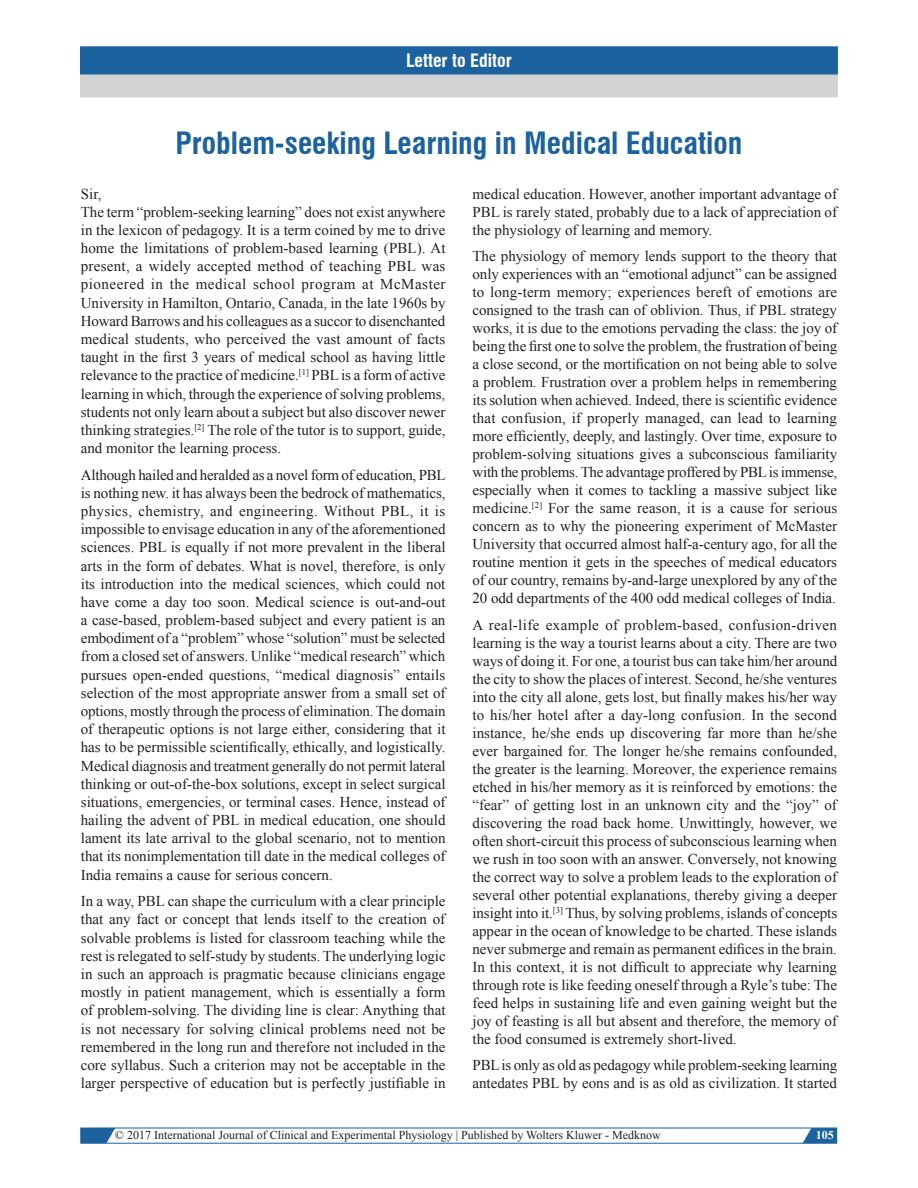
<style>
.page{position:relative;width:918px;height:1188px;background:#fff}
.page>*{position:absolute;margin:0;border:0;box-sizing:border-box;transform-origin:0 0}
.AT{font:700 condensed 30px "Swiss 721 BT";color:#1c629e}
.AH{font:700 condensed 18px "Swiss 721 BT";color:#fff}
.TX{font:15px/18.1px "Times New Roman";color:#231f20;text-align:justify}
.t1{font:12px "Times New Roman";color:#231f20}
.t2{font:700 12px "Times New Roman";color:#fff}
</style>
<div class="page">
<svg style="left:80px;top:1128px;width:758px;height:16px"></svg>
<div style="left:80px;top:46px;width:758px;height:51px;background:#d1d2d4"></div>
<div style="left:81px;top:47px;width:756px;height:27px;background:#1c629e"></div>
<div style="left:80px;top:46px;width:758px;height:29px;border:2px solid #1c629e"></div>
<p class="AH" style="left:406px;top:50px;width:107px">Letter to Editor</p>
<p class="AT" style="left:176px;top:125px;width:568px">Problem‑seeking Learning in Medical Education</p>
<p class="TX" style="left:81px;top:184px;width:22px">Sir,</p>
<p class="TX" style="left:81px;top:202px;width:366px">The term “problem‑seeking learning” does not exist anywhere in the lexicon of pedagogy. It is a term coined by me to drive home the limitations of problem‑based learning (PBL). At present, a widely accepted method of teaching PBL was pioneered in the medical school program at McMaster University in Hamilton, Ontario, Canada, in the late 1960s by Howard Barrows and his colleagues as a succor to disenchanted medical students, who perceived the vast amount of facts taught in the first 3 years of medical school as having little relevance to the practice of medicine.<sup>[1]</sup> PBL is a form of active learning in which, through the experience of solving problems, students not only learn about a subject but also discover newer thinking strategies.<sup>[2]</sup> The role of the tutor is to support, guide, and monitor the learning process.</p>
<p class="TX" style="left:81px;top:465px;width:366px">Although hailed and heralded as a novel form of education, PBL is nothing new. it has always been the bedrock of mathematics, physics, chemistry, and engineering. Without PBL, it is impossible to envisage education in any of the aforementioned sciences. PBL is equally if not more prevalent in the liberal arts in the form of debates. What is novel, therefore, is only its introduction into the medical sciences, which could not have come a day too soon. Medical science is out‑and‑out a case‑based, problem‑based subject and every patient is an embodiment of a “problem” whose “solution” must be selected from a closed set of answers. Unlike “medical research” which pursues open‑ended questions, “medical diagnosis” entails selection of the most appropriate answer from a small set of options, mostly through the process of elimination. The domain of therapeutic options is not large either, considering that it has to be permissible scientifically, ethically, and logistically.<br>Medical diagnosis and treatment generally do not permit lateral thinking or out‑of‑the‑box solutions, except in select surgical situations, emergencies, or terminal cases. Hence, instead of hailing the advent of PBL in medical education, one should lament its late arrival to the global scenario, not to mention that its nonimplementation till date in the medical colleges of India remains a cause for serious concern.</p>
<p class="TX" style="left:81px;top:892px;width:366px">In a way, PBL can shape the curriculum with a clear principle that any fact or concept that lends itself to the creation of solvable problems is listed for classroom teaching while the rest is relegated to self‑study by students. The underlying logic in such an approach is pragmatic because clinicians engage mostly in patient management, which is essentially a form of problem‑solving. The dividing line is clear: Anything that is not necessary for solving clinical problems need not be remembered in the long run and therefore not included in the core syllabus. Such a criterion may not be acceptable in the larger perspective of education but is perfectly justifiable in</p>
<p class="TX" style="left:472px;top:184px;width:366px">medical education. However, another important advantage of PBL is rarely stated, probably due to a lack of appreciation of the physiology of learning and memory.</p>
<p class="TX" style="left:472px;top:247px;width:366px">The physiology of memory lends support to the theory that only experiences with an “emotional adjunct” can be assigned to long‑term memory; experiences bereft of emotions are consigned to the trash can of oblivion. Thus, if PBL strategy works, it is due to the emotions pervading the class: the joy of being the first one to solve the problem, the frustration of being a close second, or the mortification on not being able to solve a problem. Frustration over a problem helps in remembering its solution when achieved. Indeed, there is scientific evidence that confusion, if properly managed, can lead to learning more efficiently, deeply, and lastingly. Over time, exposure to problem‑solving situations gives a subconscious familiarity with the problems. The advantage proffered by PBL is immense, especially when it comes to tackling a massive subject like medicine.<sup>[2]</sup> For the same reason, it is a cause for serious concern as to why the pioneering experiment of McMaster University that occurred almost half‑a‑century ago, for all the routine mention it gets in the speeches of medical educators of our country, remains by‑and‑large unexplored by any of the 20 odd departments of the 400 odd medical colleges of India.</p>
<p class="TX" style="left:472px;top:615px;width:366px">A real‑life example of problem‑based, confusion‑driven learning is the way a tourist learns about a city. There are two ways of doing it. For one, a tourist bus can take him/her around the city to show the places of interest. Second, he/she ventures into the city all alone, gets lost, but finally makes his/her way to his/her hotel after a day‑long confusion. In the second instance, he/she ends up discovering far more than he/she ever bargained for. The longer he/she remains confounded, the greater is the learning. Moreover, the experience remains etched in his/her memory as it is reinforced by emotions: the “fear” of getting lost in an unknown city and the “joy” of discovering the road back home. Unwittingly, however, we often short‑circuit this process of subconscious learning when we rush in too soon with an answer. Conversely, not knowing the correct way to solve a problem leads to the exploration of several other potential explanations, thereby giving a deeper insight into it.<sup>[3]</sup> Thus, by solving problems, islands of concepts appear in the ocean of knowledge to be charted. These islands never submerge and remain as permanent edifices in the brain.<br>In this context, it is not difficult to appreciate why learning through rote is like feeding oneself through a Ryle’s tube: The feed helps in sustaining life and even gaining weight but the joy of feasting is all but absent and therefore, the memory of the food consumed is extremely short‑lived.</p>
<p class="TX" style="left:472px;top:1056px;width:366px">PBL is only as old as pedagogy while problem‑seeking learning antedates PBL by eons and is as old as civilization. It started</p>
<p class="t1" style="left:115px;top:1127px;width:547px">© 2017 International Journal of Clinical and Experimental Physiology | Published by Wolters Kluwer - Medknow</p>
<p class="t2" style="left:816px;top:1127px;width:19px">105</p>
</div>
